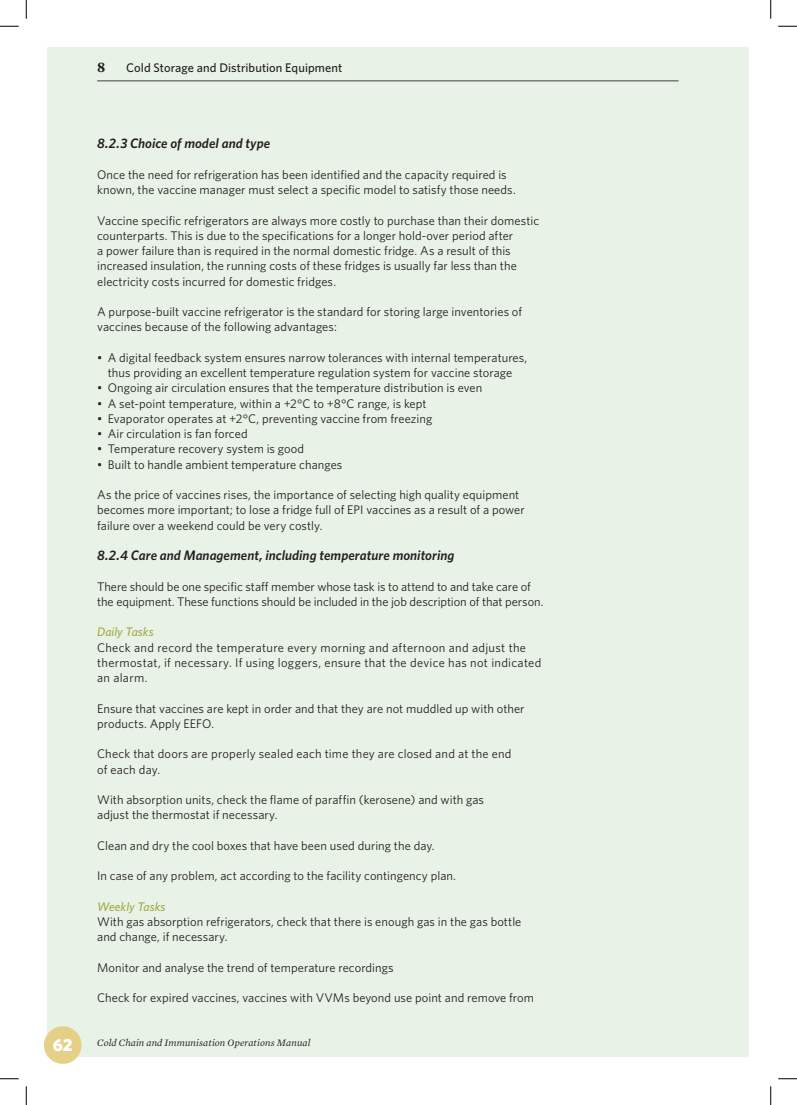
<style>
.page{position:relative;width:797px;height:1105px;background:#fff}
.page>*{position:absolute;margin:0;border:0;box-sizing:border-box;transform-origin:0 0}
.t1{font:900 17.5px "Whitney HTF";color:#fff}
.t2{font:700 15px "Mercury Text G4";color:#231f20}
.t3{font:italic 600 13.75px "Whitney HTF";letter-spacing:.005em;color:#231f20}
.t4{font:12.5px/15.2px "Whitney HTF";letter-spacing:.005em;color:#231f20}
.t5{font:12.5px/15.2px "Whitney HTF";letter-spacing:.025em;color:#231f20}
.t6{font:500 12.5px "Whitney HTF";letter-spacing:.005em;color:#231f20}
.t7{font:italic 500 12.5px "Whitney HTF";letter-spacing:.005em;color:#a2ab45}
.t8{font:italic 10px "Mercury Text G1";letter-spacing:.01em;color:#231f20}
</style>
<div class="page">
<div style="left:48px;top:48px;width:701px;height:1009px;background:#e9f2e6"></div>
<hr style="left:97px;top:81px;width:581px;height:1px;background:#3f3f43">
<div style="left:44px;top:1026px;width:38px;height:38px;background:#e6cf87;border-radius:50%"></div>
<svg style="left:0;top:25px;width:19px;height:2px"></svg>
<svg style="left:778px;top:25px;width:19px;height:2px"></svg>
<svg style="left:0;top:1078px;width:19px;height:1px"></svg>
<svg style="left:778px;top:1078px;width:19px;height:1px"></svg>
<svg style="left:25px;top:0;width:2px;height:19px"></svg>
<svg style="left:25px;top:1086px;width:2px;height:19px"></svg>
<svg style="left:770px;top:0;width:1px;height:19px"></svg>
<svg style="left:770px;top:1086px;width:1px;height:19px"></svg>
<p class="t2" style="left:97px;top:58px;width:10px">8</p>
<p class="t6" style="left:126px;top:60px;width:218px">Cold Storage and Distribution Equipment</p>
<h1 class="t1" style="left:53px;top:1035px;width:21px">62</h1>
<p class="t3" style="left:97px;top:135px;width:174px">8.2.3 Choice of model and type</p>
<p class="t4" style="left:97px;top:167px;width:420px">Once the need for refrigeration has been identified and the capacity required is known, the vaccine manager must select a specific model to satisfy those needs.</p>
<p class="t4" style="left:97px;top:212px;width:443px">Vaccine specific refrigerators are always more costly to purchase than their domestic counterparts. This is due to the specifications for a longer hold-over period after<br>a power failure than is required in the normal domestic fridge. As a result of this increased insulation, the running costs of these fridges is usually far less than the electricity costs incurred for domestic fridges.</p>
<p class="t4" style="left:97px;top:304px;width:426px">A purpose-built vaccine refrigerator is the standard for storing large inventories of vaccines because of the following advantages:</p>
<p class="t4" style="left:97px;top:350px;width:431px;text-align:center">• A digital feedback system ensures narrow tolerances with internal temperatures, thus providing an excellent temperature regulation system for vaccine storage</p>
<p class="t4" style="left:97px;top:380px;width:387px">• Ongoing air circulation ensures that the temperature distribution is even</p>
<p class="t4" style="left:97px;top:395px;width:331px">• A set-point temperature, within a +2°C to +8°C range, is kept</p>
<p class="t4" style="left:97px;top:411px;width:336px">• Evaporator operates at +2°C, preventing vaccine from freezing</p>
<p class="t4" style="left:97px;top:426px;width:152px">• Air circulation is fan forced</p>
<p class="t4" style="left:97px;top:441px;width:208px">• Temperature recovery system is good</p>
<p class="t4" style="left:97px;top:456px;width:247px">• Built to handle ambient temperature changes</p>
<p class="t4" style="left:97px;top:487px;width:429px">As the price of vaccines rises, the importance of selecting high quality equipment becomes more important; to lose a fridge full of EPI vaccines as a result of a power failure over a weekend could be very costly.</p>
<p class="t3" style="left:97px;top:547px;width:359px">8.2.4 Care and Management, including temperature monitoring</p>
<p class="t4" style="left:97px;top:578px;width:448px">There should be one specific staff member whose task is to attend to and take care of the equipment. These functions should be included in the job description of that person.</p>
<p class="t7" style="left:97px;top:624px;width:58px">Daily Tasks</p>
<p class="t5" style="left:97px;top:639px;width:446px">Check and record the temperature every morning and afternoon and adjust the thermostat, if necessary. If using loggers, ensure that the device has not indicated an alarm.</p>
<p class="t4" style="left:97px;top:700px;width:429px">Ensure that vaccines are kept in order and that they are not muddled up with other products. Apply EEFO.</p>
<p class="t4" style="left:97px;top:746px;width:416px">Check that doors are properly sealed each time they are closed and at the end of each day.</p>
<p class="t4" style="left:97px;top:792px;width:388px">With absorption units, check the flame of paraffin (kerosene) and with gas adjust the thermostat if necessary.</p>
<p class="t4" style="left:97px;top:838px;width:339px">Clean and dry the cool boxes that have been used during the day.</p>
<p class="t4" style="left:97px;top:868px;width:360px">In case of any problem, act according to the facility contingency plan.</p>
<p class="t7" style="left:97px;top:899px;width:70px">Weekly Tasks</p>
<p class="t4" style="left:97px;top:914px;width:426px">With gas absorption refrigerators, check that there is enough gas in the gas bottle and change, if necessary.</p>
<p class="t4" style="left:97px;top:960px;width:298px">Monitor and analyse the trend of temperature recordings</p>
<p class="t4" style="left:97px;top:990px;width:438px">Check for expired vaccines, vaccines with VVMs beyond use point and remove from</p>
<p class="t8" style="left:97px;top:1037px;width:215px">Cold Chain and Immunisation Operations Manual</p>
</div>
